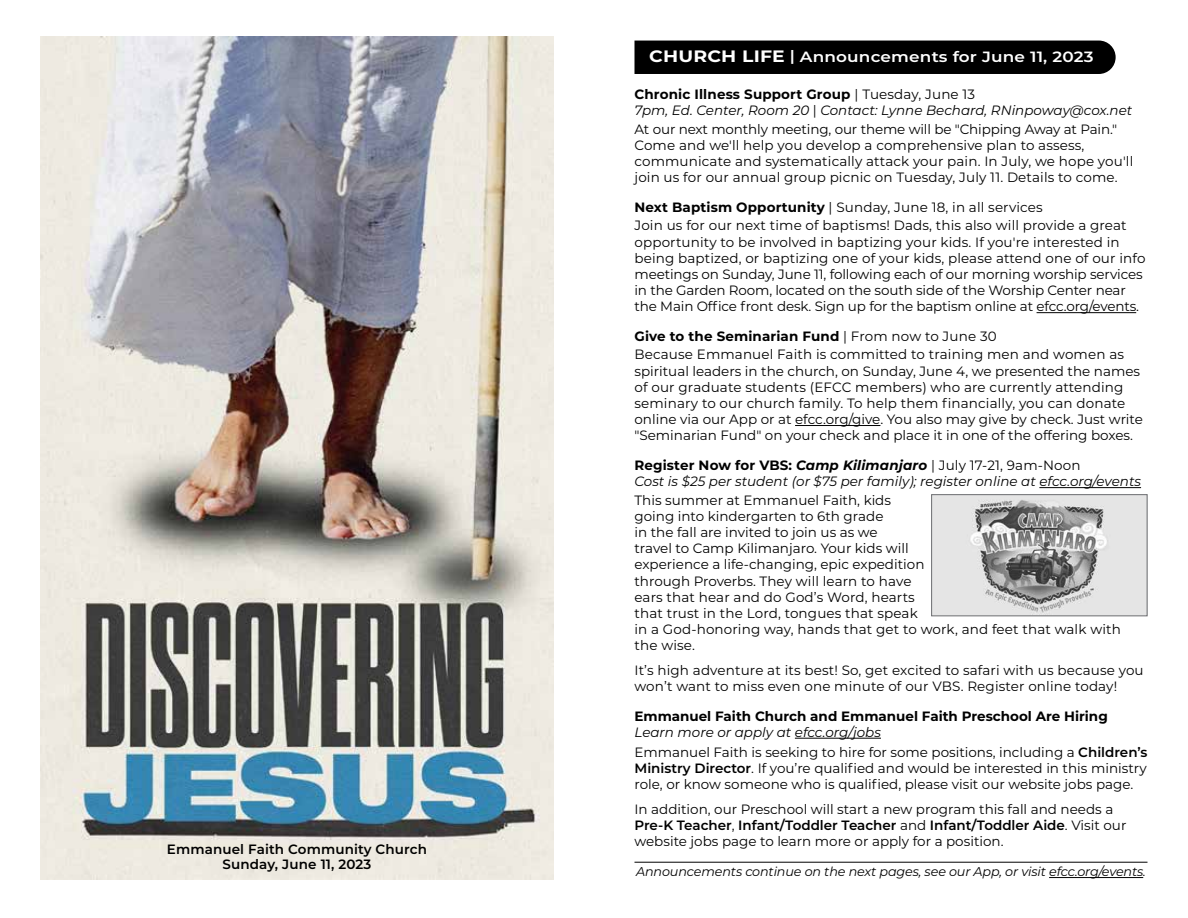
<style>
.page{position:relative;width:1188px;height:918px;background:#fff}
.page>*{position:absolute;margin:0;border:0;box-sizing:border-box;transform-origin:0 0}
.t1{font:600 14.85px "Montserrat";letter-spacing:.01em;color:#fff;scale:1.14 1}
.t2{font:13.5px/16.2px "Montserrat";color:#000}
.t3{font:italic 13.5px/16.2px "Montserrat";color:#000}
.t4{font:700 13.5px "Montserrat";color:#000}
.t5{font:600 13.5px/15px "Montserrat";letter-spacing:.01em;color:#000;text-align:center}
.t6{font:italic 12.75px "Montserrat";letter-spacing:-.01em;color:#000}
.s1{font-weight:700;font-size:16.5px}
.s2{font-weight:700;font-style:normal}
.s3{font-style:normal}
.s4{font-weight:700}
.s5{font-style:italic}
.s6{font-weight:600}
</style>
<div class="page">
<img style="left:40px;top:37px;width:514px;height:843px">
<hr style="left:1037px;top:312px;width:99px;height:1px;background:#000">
<hr style="left:795px;top:425px;width:85px;height:1px;background:#000">
<hr style="left:1039px;top:487px;width:102px;height:1px;background:#000">
<hr style="left:795px;top:738px;width:86px;height:1px;background:#000">
<div style="left:634px;top:41px;width:482px;height:33px;background:#000"></div>
<hr style="left:634px;top:862px;width:514px;height:1px;background:#000">
<hr style="left:1049px;top:877px;width:94px;height:1px;background:#000">
<img style="left:933px;top:496px;width:212px;height:118px">
<div style="left:931px;top:494px;width:216px;height:122px;border:1px solid #6d6e71"></div>
<p class="t5" style="left:167px;top:841px;width:262px">Emmanuel Faith Community Church<br>Sunday, June 11, 2023</p>
<p class="t1" style="left:649px;top:46px;width:391px"><span class="s1">CHURCH LIFE</span> | Announcements for June 11, 2023</p>
<p class="t3" style="left:634px;top:86px;width:499px"><span class="s2">Chronic Illness Support Group</span> <span class="s3">| Tuesday, June 13<br></span>7pm, Ed. Center, Room 20 <span class="s3">|</span> Contact: Lynne Bechard, RNinpoway@cox.net</p>
<p class="t2" style="left:634px;top:120px;width:500px">At our next monthly meeting, our theme will be "Chipping Away at Pain." Come and we'll help you develop a comprehensive plan to assess, communicate and systematically attack your pain. In July, we hope you'll join us for our annual group picnic on Tuesday, July 11. Details to come.</p>
<p class="t2" style="left:634px;top:198px;width:494px;line-height:18.3px"><span class="s4">Next Baptism Opportunity</span> | Sunday, June 18, in all services<br>Join us for our next time of baptisms! Dads, this also will provide a great</p>
<p class="t2" style="left:634px;top:233px;width:512px">opportunity to be involved in baptizing your kids. If you're interested in being baptized, or baptizing one of your kids, please attend one of our info meetings on Sunday, June 11, following each of our morning worship services in the Garden Room, located on the south side of the Worship Center near the Main Office front desk. Sign up for the baptism online at efcc.org/events.</p>
<p class="t2" style="left:634px;top:327px;width:491px;line-height:18.3px"><span class="s4">Give to the Seminarian Fund</span> | From now to June 30<br>Because Emmanuel Faith is committed to training men and women as</p>
<p class="t2" style="left:634px;top:362px;width:510px">spiritual leaders in the church, on Sunday, June 4, we presented the names of our graduate students (EFCC members) who are currently attending seminary to our church family. To help them financially, you can donate online via our App or at efcc.org/give. You also may give by check. Just write "Seminarian Fund" on your check and place it in one of the offering boxes.</p>
<p class="t3" style="left:634px;top:457px;width:508px"><span class="s2">Register Now for VBS:</span> <span class="s4">Camp Kilimanjaro</span> <span class="s3">| July 17-21, 9am-Noon<br></span>Cost is $25 per student (or $75 per family); register online at efcc.org/events</p>
<p class="t2" style="left:634px;top:491px;width:488px">This summer at Emmanuel Faith, kids<br>going into kindergarten to 6th grade<br>in the fall are invited to join us as we<br>travel to Camp Kilimanjaro. Your kids will<br>experience a life-changing, epic expedition<br>through Proverbs. They will learn to have<br>ears that hear and do God’s Word, hearts<br>that trust in the Lord, tongues that speak<br>in a God-honoring way, hands that get to work, and feet that walk with the wise.</p>
<p class="t2" style="left:634px;top:661px;width:511px">It’s high adventure at its best! So, get excited to safari with us because you won’t want to miss even one minute of our VBS. Register online today!</p>
<p class="t4" style="left:634px;top:706px;width:475px">Emmanuel Faith Church and Emmanuel Faith Preschool Are Hiring</p>
<p class="t2" style="left:634px;top:722px;width:515px;line-height:20px"><span class="s5">Learn more or apply at efcc.org/jobs<br></span>Emmanuel Faith is seeking to hire for some positions, including a <span class="s6">Children’s</span></p>
<p class="t2" style="left:634px;top:760px;width:514px"><span class="s6">Ministry Director</span>. If you’re qualified and would be interested in this ministry role, or know someone who is qualified, please visit our website jobs page.</p>
<p class="t2" style="left:634px;top:800px;width:493px">In addition, our Preschool will start a new program this fall and needs a<br><span class="s6">Pre-K Teacher</span>, <span class="s6">Infant/Toddler Teacher</span> and <span class="s6">Infant/Toddler Aide</span>. Visit our website jobs page to learn more or apply for a position.</p>
<p class="t6" style="left:636px;top:863px;width:511px">Announcements continue on the next pages, see our App, or visit efcc.org/events.</p>
</div>
